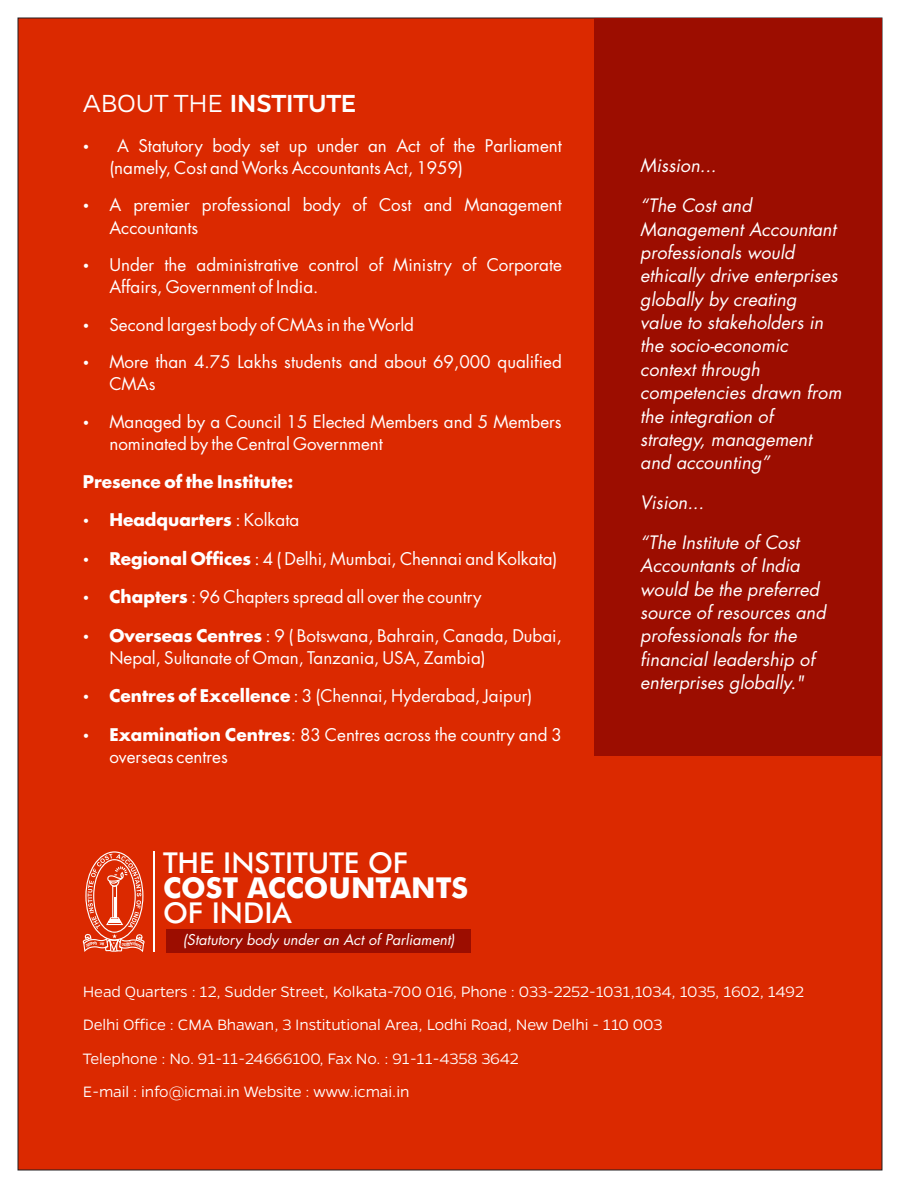
<style>
.page{position:relative;width:900px;height:1188px;background:#fff}
.page>*{position:absolute;margin:0;border:0;box-sizing:border-box;transform-origin:0 0}
.t1{font:500 28.8px "Futura BT";color:#fff}
.t2{font:700 28.8px "Futura BT";color:#fff}
.t3{font:500 28px "Gentona";letter-spacing:-.02em;color:#fff}
.t4{font:italic 18px/23.4px "Futura LT";color:#fff}
.t5{font:17px/22px "Futura LT";color:#fff}
.t6{font:300 17px/33.6px "Gentona";letter-spacing:-.005em;color:#fff}
.t7{font:700 17px "Futura LT";color:#fff}
.t8{font:italic 14.4px "Futura LT";color:#fff}
.s1{font-weight:300}
.s2{font-weight:400}
.s3{font-weight:700}
</style>
<div class="page">
<div style="left:18px;top:18px;width:864px;height:1152px;background:#db2900"></div>
<div style="left:594px;top:18px;width:288px;height:738px;background:#9c0d00"></div>
<div style="left:166px;top:929px;width:305px;height:23px;background:#9c0d00"></div>
<svg style="left:82px;top:851px;width:63px;height:101px"></svg>
<hr style="left:154px;top:851px;width:1px;height:101px;background:#fff">
<h2 class="t3" style="left:83px;top:91px;width:275px"><span class="s1">ABOUT THE</span> INSTITUTE</h2>
<p class="t5" style="left:109px;top:136px;width:454px;text-indent:8px">A Statutory body set up under an Act of the Parliament (namely, Cost and Works Accountants Act, 1959)</p>
<p class="t5" style="left:109px;top:196px;width:454px">A premier professional body of Cost and Management<br>Accountants</p>
<p class="t5" style="left:109px;top:255px;width:454px">Under the administrative control of Ministry of Corporate<br>Affairs, Government of India.</p>
<p class="t5" style="left:109px;top:315px;width:306px">Second largest body of CMAs in the World</p>
<p class="t5" style="left:109px;top:352px;width:454px">More than 4.75 Lakhs students and about 69,000 qualified<br>CMAs</p>
<p class="t5" style="left:109px;top:412px;width:454px">Managed by a Council 15 Elected Members and 5 Members nominated by the Central Government</p>
<p class="t7" style="left:83px;top:474px;width:212px">Presence of the Institute:</p>
<p class="t7" style="left:109px;top:512px;width:191px">Headquarters <span class="s2">: Kolkata</span></p>
<p class="t5" style="left:109px;top:549px;width:450px"><span class="s3">Regional Offices</span> : 4 ( Delhi, Mumbai, Chennai and Kolkata)</p>
<p class="t5" style="left:109px;top:587px;width:374px"><span class="s3">Chapters</span> : 96 Chapters spread all over the country</p>
<p class="t5" style="left:109px;top:626px;width:454px"><span class="s3">Overseas Centres</span> : 9 ( Botswana, Bahrain, Canada, Dubai,<br>Nepal, Sultanate of Oman, Tanzania, USA, Zambia)</p>
<p class="t5" style="left:109px;top:687px;width:424px"><span class="s3">Centres of Excellence</span> : 3 (Chennai, Hyderabad, Jaipur)</p>
<p class="t5" style="left:109px;top:725px;width:454px"><span class="s3">Examination Centres</span>: 83 Centres across the country and 3 overseas centres</p>
<p class="t4" style="left:640px;top:156px;width:78px">Mission...</p>
<p class="t4" style="left:640px;top:195px;width:203px">“The Cost and<br>Management Accountant professionals would ethically drive enterprises globally by creating value to stakeholders in the socio-economic context through competencies drawn from the integration of strategy, management and accounting”</p>
<p class="t4" style="left:640px;top:492px;width:65px">Vision...</p>
<p class="t4" style="left:640px;top:532px;width:187px">“The Institute of Cost<br>Accountants of India would be the preferred source of resources and professionals for the financial leadership of enterprises globally."</p>
<h1 class="t1" style="left:163px;top:851px;width:247px">THE INSTITUTE OF</h1>
<h1 class="t2" style="left:163px;top:876px;width:307px">COST ACCOUNTANTS</h1>
<h1 class="t1" style="left:163px;top:901px;width:130px">OF INDIA</h1>
<p class="t8" style="left:183px;top:933px;width:273px">(Statutory body under an Act of Parliament)</p>
<p class="t6" style="left:83px;top:976px;width:723px">Head Quarters : 12, Sudder Street, Kolkata-700 016, Phone : 033-2252-1031,1034, 1035, 1602, 1492<br>Delhi Office : CMA Bhawan, 3 Institutional Area, Lodhi Road, New Delhi - 110 003<br>Telephone : No. 91-11-24666100, Fax No. : 91-11-4358 3642<br>E-mail : info@icmai.in Website : www.icmai.in</p>
</div>
